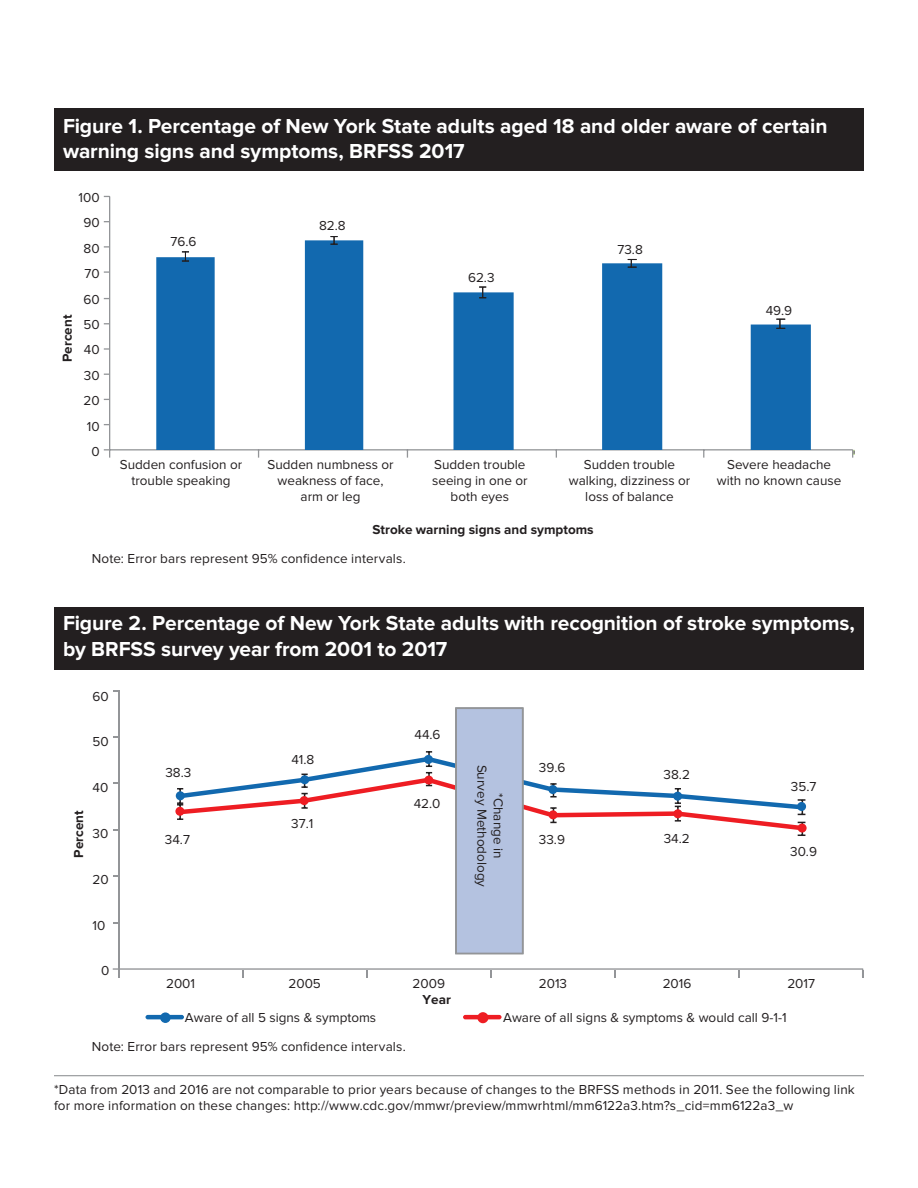
<style>
.page{position:relative;width:918px;height:1188px;background:#fff}
.page>*{position:absolute;margin:0;border:0;box-sizing:border-box;transform-origin:0 0}
.subhead{font:700 21px/25.2px "Proxima Nova";letter-spacing:-.005em;color:#fff}
.body_text{font:13.5px/16.2px "Proxima Nova";color:#231f20;text-align:center}
.t1{font:700 13.5px "Proxima Nova";color:#231f20}
</style>
<div class="page">
<div style="left:54px;top:108px;width:810px;height:63px;background:#231f20"></div>
<div style="left:54px;top:607px;width:810px;height:63px;background:#231f20"></div>
<hr style="left:54px;top:1075px;width:810px;height:1px;background:#939598">
<hr style="left:118px;top:690px;width:1px;height:280px;background:#939598">
<svg style="left:113px;top:968px;width:750px;height:10px"></svg>
<hr style="left:146px;top:1015px;width:38px;height:4px;background:#1269af;border-radius:2px">
<svg style="left:160px;top:1012px;width:11px;height:11px"></svg>
<hr style="left:463px;top:1015px;width:39px;height:4px;background:#ee1d23;border-radius:2px">
<svg style="left:477px;top:1012px;width:11px;height:11px"></svg>
<svg style="left:177px;top:707px;width:628px;height:247px"></svg>
<hr style="left:109px;top:196px;width:1px;height:254px;background:#939598">
<hr style="left:110px;top:449px;width:743px;height:1px;background:#939598">
<svg style="left:104px;top:449px;width:6px;height:9px"></svg>
<svg style="left:156px;top:240px;width:655px;height:210px"></svg>
<svg style="left:182px;top:251px;width:7px;height:11px"></svg>
<svg style="left:331px;top:236px;width:7px;height:9px"></svg>
<svg style="left:479px;top:287px;width:7px;height:11px"></svg>
<svg style="left:628px;top:259px;width:9px;height:9px"></svg>
<svg style="left:776px;top:319px;width:9px;height:10px"></svg>
<svg style="left:852px;top:450px;width:3px;height:8px"></svg>
<p class="subhead" style="left:63px;top:114px;width:766px">Figure 1. Percentage of New York State adults aged 18 and older aware of certain warning signs and symptoms, BRFSS 2017</p>
<p class="body_text" style="left:79px;top:190px;width:23px">100</p>
<p class="body_text" style="left:83px;top:215px;width:18px">90</p>
<p class="body_text" style="left:84px;top:240px;width:18px">80</p>
<p class="body_text" style="left:84px;top:266px;width:17px">70</p>
<p class="t1" style="left:60px;top:362px;width:49px;rotate:-90deg">Percent</p>
<p class="body_text" style="left:83px;top:291px;width:18px">60</p>
<p class="body_text" style="left:83px;top:317px;width:18px">50</p>
<p class="body_text" style="left:84px;top:342px;width:17px">40</p>
<p class="body_text" style="left:84px;top:367px;width:17px">30</p>
<p class="body_text" style="left:83px;top:393px;width:18px">20</p>
<p class="body_text" style="left:87px;top:418px;width:14px">10</p>
<p class="body_text" style="left:91px;top:444px;width:10px">0</p>
<p class="body_text" style="left:171px;top:234px;width:27px">76.6</p>
<p class="body_text" style="left:319px;top:218px;width:28px">82.8</p>
<p class="body_text" style="left:468px;top:270px;width:28px">62.3</p>
<p class="body_text" style="left:617px;top:242px;width:27px">73.8</p>
<p class="body_text" style="left:766px;top:302px;width:28px">49.9</p>
<p class="body_text" style="left:120px;top:457px;width:124px">Sudden confusion or trouble speaking</p>
<p class="body_text" style="left:268px;top:457px;width:128px">Sudden numbness or weakness of face, arm or leg</p>
<p class="body_text" style="left:432px;top:457px;width:97px">Sudden trouble seeing in one or both eyes</p>
<p class="body_text" style="left:569px;top:457px;width:123px">Sudden trouble walking, dizziness or loss of balance</p>
<p class="body_text" style="left:717px;top:457px;width:126px">Severe headache with no known cause</p>
<p class="t1" style="left:373px;top:522px;width:223px">Stroke warning signs and symptoms</p>
<p class="body_text" style="left:92px;top:551px;width:315px">Note: Error bars represent 95% confidence intervals.</p>
<p class="subhead" style="left:63px;top:611px;width:793px">Figure 2. Percentage of New York State adults with recognition of stroke symptoms, by BRFSS survey year from 2001 to 2017</p>
<p class="body_text" style="left:92px;top:688px;width:18px">60</p>
<p class="body_text" style="left:93px;top:734px;width:18px">50</p>
<p class="t1" style="left:71px;top:858px;width:49px;rotate:-90deg">Percent</p>
<p class="body_text" style="left:93px;top:780px;width:17px">40</p>
<p class="body_text" style="left:93px;top:826px;width:17px">30</p>
<p class="body_text" style="left:93px;top:871px;width:18px">20</p>
<p class="body_text" style="left:93px;top:917px;width:14px">10</p>
<p class="body_text" style="left:165px;top:764px;width:27px">38.3</p>
<p class="body_text" style="left:165px;top:831px;width:27px">34.7</p>
<p class="body_text" style="left:291px;top:751px;width:25px">41.8</p>
<p class="body_text" style="left:291px;top:816px;width:24px">37.1</p>
<p class="body_text" style="left:414px;top:727px;width:28px">44.6</p>
<p class="body_text" style="left:414px;top:795px;width:28px">42.0</p>
<p class="body_text" style="left:506px;top:765px;width:124px;rotate:90deg">*Change in<br>Survey Methodology</p>
<p class="body_text" style="left:539px;top:760px;width:28px">39.6</p>
<p class="body_text" style="left:539px;top:831px;width:28px">33.9</p>
<p class="body_text" style="left:664px;top:766px;width:28px">38.2</p>
<p class="body_text" style="left:664px;top:831px;width:28px">34.2</p>
<p class="body_text" style="left:791px;top:779px;width:27px">35.7</p>
<p class="body_text" style="left:790px;top:843px;width:28px">30.9</p>
<p class="body_text" style="left:101px;top:963px;width:10px">0</p>
<p class="body_text" style="left:166px;top:975px;width:31px">2001</p>
<p class="body_text" style="left:289px;top:975px;width:34px">2005</p>
<p class="body_text" style="left:413px;top:975px;width:34px">2009</p>
<p class="body_text" style="left:539px;top:975px;width:30px">2013</p>
<p class="t1" style="left:423px;top:992px;width:30px">Year</p>
<p class="body_text" style="left:663px;top:975px;width:30px">2016</p>
<p class="body_text" style="left:787px;top:975px;width:29px">2017</p>
<p class="body_text" style="left:185px;top:1009px;width:193px">Aware of all 5 signs &amp; symptoms</p>
<p class="body_text" style="left:503px;top:1009px;width:285px">Aware of all signs &amp; symptoms &amp; would call 9-1-1</p>
<p class="body_text" style="left:92px;top:1039px;width:315px">Note: Error bars represent 95% confidence intervals.</p>
<p class="body_text" style="left:54px;top:1082px;width:802px;text-align:left">*Data from 2013 and 2016 are not comparable to prior years because of changes to the BRFSS methods in 2011. See the following link for more information on these changes: http://www.cdc.gov/mmwr/preview/mmwrhtml/mm6122a3.htm?s_cid=mm6122a3_w</p>
</div>
